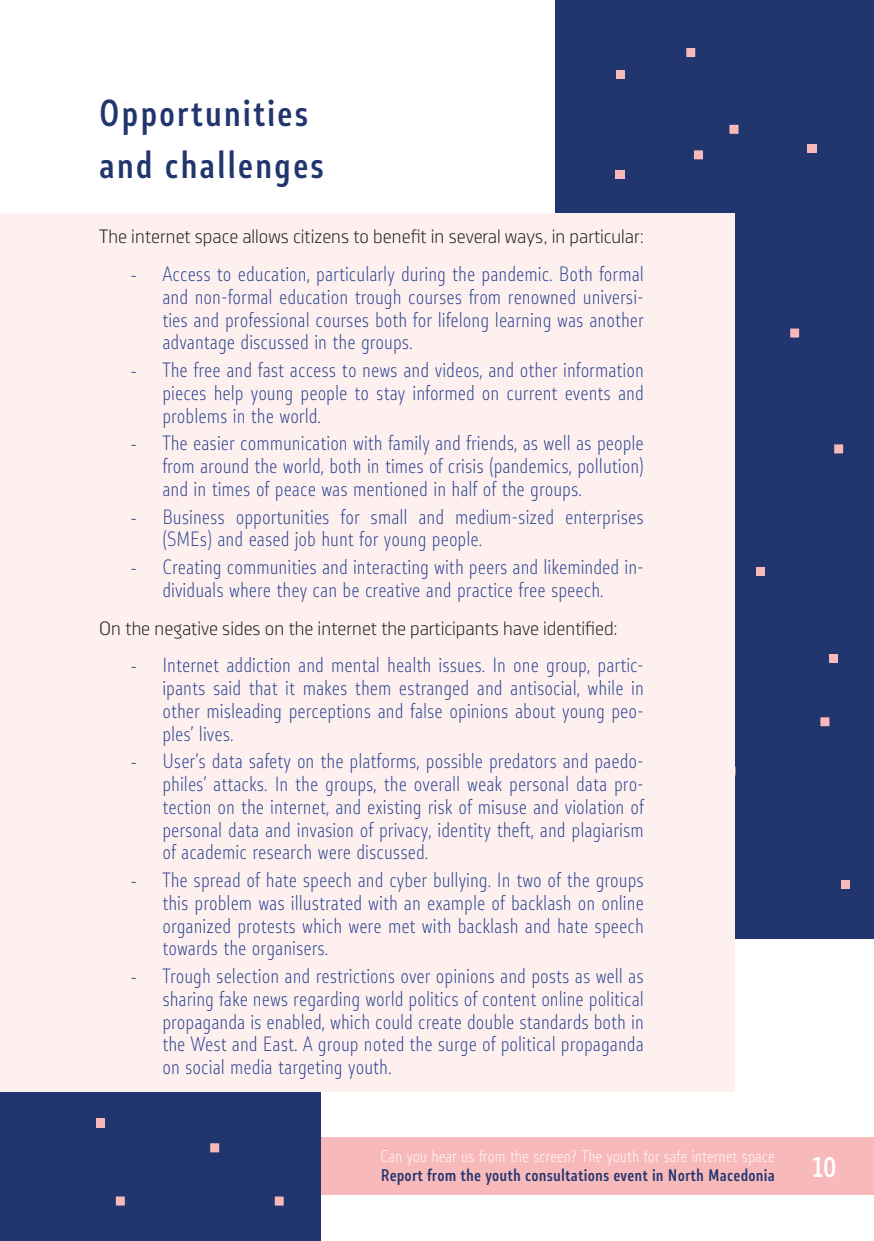
<style>
.page{position:relative;width:874px;height:1241px;background:#fff}
.page>*{position:absolute;margin:0;border:0;box-sizing:border-box;transform-origin:0 0}
.t1{font:500 35px "Stobi Sans Cn";letter-spacing:.05em;color:#21356e}
.t2{font:500 26.25px "Stobi Sans Cn";color:#fff}
.t3{font:300 19.25px/22.8px "Stobi Sans Cn";color:#253f8e;text-align:justify}
.t4{font:19.25px "Decima Nova Pro Lt";color:#231f20}
.t5{font:300 15.75px "Stobi Sans Cn";color:#fff}
.t6{font:500 15.75px "Stobi Sans Cn";letter-spacing:.01em;color:#21356e}
.s1{font-family:"Calibri"}
</style>
<div class="page">
<hr style="left:873px;top:1136px;width:1px;height:58px;background:#f8b9bb">
<div style="left:0;top:1136px;width:873px;height:58px;background:#f8b9bb"></div>
<div style="left:0;top:938px;width:320px;height:302px;background:#21356e"></div>
<svg style="left:210px;top:1143px;width:9px;height:9px"></svg>
<svg style="left:116px;top:1196px;width:9px;height:9px"></svg>
<div style="left:96px;top:1118px;width:9px;height:9px;background:#f8b9bb"></div>
<div style="left:555px;top:0;width:318px;height:938px;background:#21356e"></div>
<svg style="left:686px;top:48px;width:9px;height:9px"></svg>
<svg style="left:790px;top:328px;width:8px;height:10px"></svg>
<svg style="left:834px;top:444px;width:8px;height:9px"></svg>
<div style="left:840px;top:879px;width:9px;height:9px;background:#f8b9bb"></div>
<div style="left:755px;top:567px;width:9px;height:9px;background:#f8b9bb"></div>
<div style="left:829px;top:654px;width:9px;height:9px;background:#f8b9bb"></div>
<svg style="left:729px;top:125px;width:9px;height:9px"></svg>
<div style="left:807px;top:144px;width:9px;height:9px;background:#f8b9bb"></div>
<svg style="left:820px;top:717px;width:9px;height:9px"></svg>
<div style="left:0;top:213px;width:734px;height:878px;background:#fdf0ef"></div>
<svg style="left:274px;top:1196px;width:9px;height:9px"></svg>
<div style="left:615px;top:70px;width:9px;height:9px;background:#f8b9bb"></div>
<svg style="left:694px;top:150px;width:8px;height:9px"></svg>
<div style="left:615px;top:170px;width:9px;height:9px;background:#f8b9bb"></div>
<hr style="left:873px;top:147px;width:1px;height:42px;background:#f8b9bb">
<p class="t1" style="left:99px;top:89px;width:210px">Opportunities</p>
<p class="t1" style="left:99px;top:141px;width:226px">and challenges</p>
<p class="t4" style="left:99px;top:226px;width:546px">The internet space allows citizens to benefit in several ways, in particular:</p>
<p class="t3" style="left:162px;top:262px;width:483px;text-indent:-32px"><span class="s1">-</span> Access to education, particularly during the pandemic. Both formal and non-formal education trough courses from renowned universi&shy;ties and professional courses both for lifelong learning was another advantage discussed in the groups.</p>
<p class="t3" style="left:162px;top:358px;width:483px;text-indent:-32px"><span class="s1">-</span> The free and fast access to news and videos, and other information pieces help young people to stay informed on current events and problems in the world.</p>
<p class="t3" style="left:162px;top:431px;width:483px;text-indent:-32px"><span class="s1">-</span> The easier communication with family and friends, as well as people from around the world, both in times of crisis (pandemics, pollution) and in times of peace was mentioned in half of the groups.</p>
<p class="t3" style="left:162px;top:504px;width:482px;text-indent:-32px"><span class="s1">-</span> Business opportunities for small and medium-sized enterprises (SMEs) and eased job hunt for young people.</p>
<p class="t3" style="left:131px;top:555px;width:514px;text-align:center"><span class="s1">-</span> Creating communities and interacting with peers and likeminded in&shy;dividuals where they can be creative and practice free speech.</p>
<p class="t4" style="left:99px;top:617px;width:520px">On the negative sides on the internet the participants have identified:</p>
<p class="t3" style="left:162px;top:653px;width:483px;text-indent:-32px"><span class="s1">-</span> Internet addiction and mental health issues. In one group, partic&shy;ipants said that it makes them estranged and antisocial, while in other misleading perceptions and false opinions about young peo&shy;ples’ lives.</p>
<p class="t3" style="left:162px;top:749px;width:483px;text-indent:-32px"><span class="s1">-</span> User’s data safety on the platforms, possible predators and paedo&shy;philes’ attacks. In the groups, the overall weak personal data pro&shy;tection on the internet, and existing risk of misuse and violation of personal data and invasion of privacy, identity theft, and plagiarism of academic research were discussed.</p>
<p class="t3" style="left:162px;top:867px;width:483px;text-indent:-32px"><span class="s1">-</span> The spread of hate speech and cyber bullying. In two of the groups this problem was illustrated with an example of backlash on online organized protests which were met with backlash and hate speech towards the organisers.</p>
<p class="t3" style="left:162px;top:963px;width:483px;text-indent:-32px"><span class="s1">-</span> Trough selection and restrictions over opinions and posts as well as sharing fake news regarding world politics of content online political propaganda is enabled, which could create double standards both in the West and East. A group noted the surge of political propaganda on social media targeting youth.</p>
<p class="t5" style="left:380px;top:1145px;width:395px">Can you hear us from the screen? The youth for safe internet space</p>
<p class="t6" style="left:380px;top:1164px;width:395px">Report from the youth consultations event in North Macedonia</p>
<h2 class="t2" style="left:812px;top:1148px;width:26px">10</h2>
</div>
